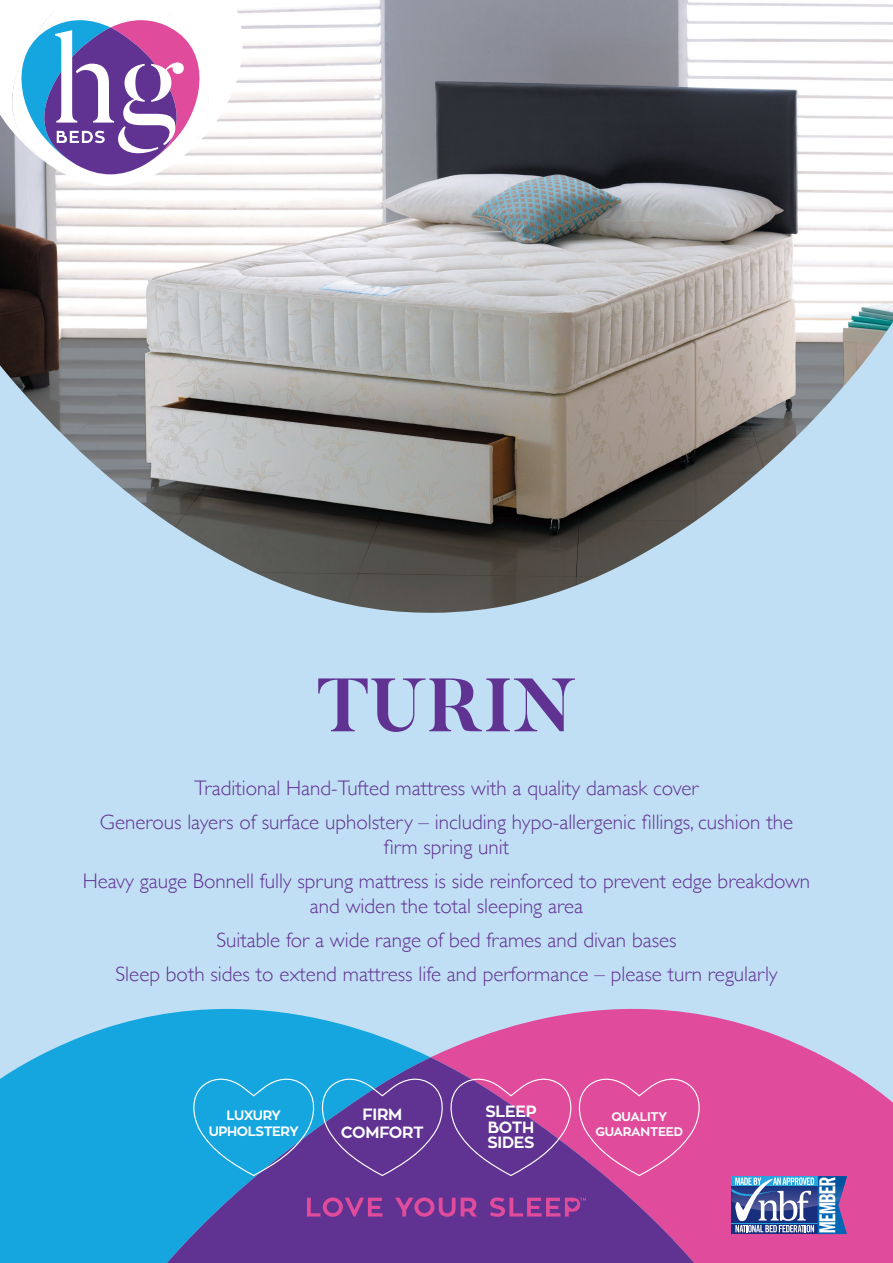
<style>
.page{position:relative;width:893px;height:1263px;background:#fff}
.page>*{position:absolute;margin:0;border:0;box-sizing:border-box;transform-origin:0 0}
.t1{font:700 75px "Butler";letter-spacing:.015em;color:#603393}
.Body{font:300 21px/25.2px "Gill Sans";color:#603393;text-align:center}
.t2{font:700 16.2px/15.9px "Zona Pro";letter-spacing:-.02em;color:#fff;text-align:center}
.t3{font:700 13.5px/15.9px "Zona Pro";letter-spacing:-.03em;color:#fff;text-align:center}
.t4{font:700 12.45px/15px "Zona Pro";letter-spacing:-.02em;color:#fff;text-align:center}
</style>
<div class="page">
<div style="left:0;top:181px;width:893px;height:1082px;background:#c1dff4"></div>
<svg style="left:655px;top:1009px;width:169px;height:48px;fill:#e14b9b"></svg>
<svg style="left:37px;top:1009px;width:618px;height:48px"></svg>
<svg style="left:0;top:1057px;width:893px;height:206px"></svg>
<svg style="left:307px;top:1197px;width:75px;height:20px"></svg>
<svg style="left:395px;top:1197px;width:82px;height:20px"></svg>
<svg style="left:490px;top:1197px;width:96px;height:20px"></svg>
<svg style="left:731px;top:1176px;width:116px;height:58px"></svg>
<img style="left:0;top:0;width:893px;height:613px">
<svg style="left:0;top:0;width:261px;height:186px"></svg>
<svg style="left:190px;top:1074px;width:514px;height:103px"></svg>
<p class="t1" style="left:317px;top:657px;width:261px">TURIN</p>
<p class="Body" style="left:194px;top:775px;width:506px">Traditional Hand-Tufted mattress with a quality damask cover</p>
<p class="Body" style="left:100px;top:809px;width:695px">Generous layers of surface upholstery – including hypo-allergenic fillings, cushion the firm spring unit</p>
<p class="Body" style="left:83px;top:868px;width:729px">Heavy gauge Bonnell fully sprung mattress is side reinforced to prevent edge breakdown and widen the total sleeping area</p>
<p class="Body" style="left:216px;top:926px;width:462px">Suitable for a wide range of bed frames and divan bases</p>
<p class="Body" style="left:115px;top:960px;width:663px">Sleep both sides to extend mattress life and performance – please turn regularly</p>
<p class="t2" style="left:341px;top:1105px;width:84px;line-height:18px">FIRM<br>COMFORT</p>
<p class="t2" style="left:485px;top:1103px;width:53px;text-align:left">SLEEP<br>BOTH<br>SIDES</p>
<p class="t3" style="left:209px;top:1107px;width:92px">LUXURY<br>UPHOLSTERY</p>
<p class="t4" style="left:595px;top:1109px;width:89px">QUALITY<br>GUARANTEED</p>
</div>
